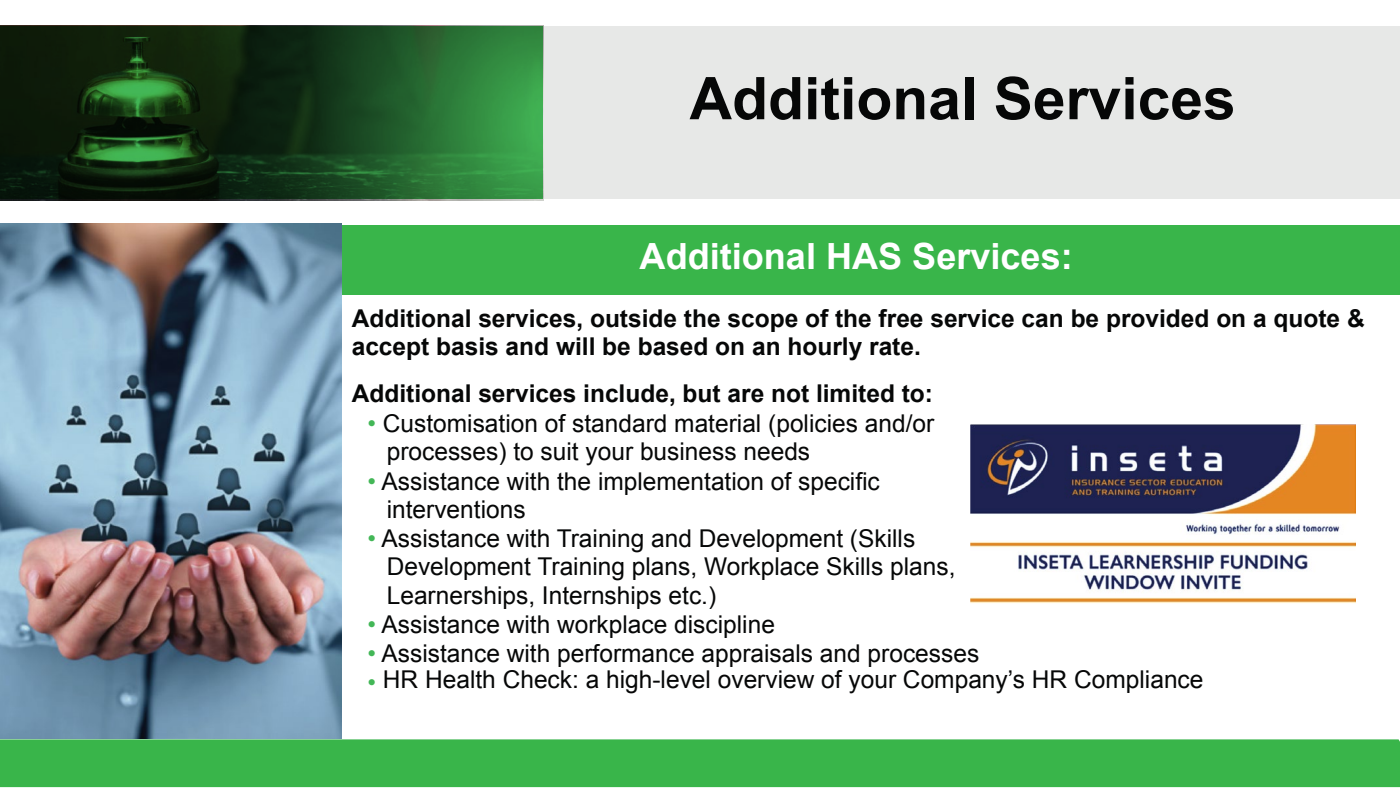
<style>
.page{position:relative;width:1400px;height:788px;background:#fff}
.page>*{position:absolute;margin:0;border:0;box-sizing:border-box;transform-origin:0 0}
.t1{font:700 58.89px "Arial";color:#060707}
.t2{font:700 36.05px "Arial";color:#fff}
.t3{font:24.5px/27.9px "Arial";color:#060707}
.t4{font:700 24.5px/27.9px "Arial";color:#060707}
.s1{color:#43b757}
</style>
<div class="page">
<div style="left:339px;top:225px;width:1061px;height:69px;background:#39b54a"></div>
<img style="left:0;top:223px;width:341px;height:515px">
<div style="left:543px;top:26px;width:857px;height:173px;background:#e7e8e7"></div>
<img style="left:0;top:26px;width:544px;height:174px">
<div style="left:0;top:739px;width:1400px;height:48px;background:#39b54a"></div>
<img style="left:971px;top:424px;width:384px;height:179px">
<h1 class="t1" style="left:690px;top:59px;width:548px">Additional Services</h1>
<h2 class="t2" style="left:640px;top:232px;width:435px">Additional HAS Services:</h2>
<p class="t4" style="left:352px;top:305px;width:1014px">Additional services, outside the scope of the free service can be provided on a quote &amp; accept basis and will be based on an hourly rate.</p>
<p class="t4" style="left:352px;top:380px;width:583px">Additional services include, but are not limited to:</p>
<p class="t3" style="left:387px;top:409px;width:549px;text-indent:-19px"><span class="s1">•</span> Customisation of standard material (policies and/or processes) to suit your business needs</p>
<p class="t3" style="left:387px;top:467px;width:495px;text-indent:-19px"><span class="s1">•</span> Assistance with the implementation of specific interventions</p>
<p class="t3" style="left:387px;top:524px;width:570px;line-height:28.4px;text-indent:-19px"><span class="s1">•</span> Assistance with Training and Development (Skills<br>Development Training plans, Workplace Skills plans,<br>Learnerships, Internships etc.)</p>
<p class="t3" style="left:368px;top:610px;width:409px"><span class="s1">•</span> Assistance with workplace discipline</p>
<p class="t3" style="left:368px;top:639px;width:613px"><span class="s1">•</span> Assistance with performance appraisals and processes</p>
<p class="t3" style="left:368px;top:666px;width:837px"><span class="s1">•</span> HR Health Check: a high-level overview of your Company’s HR Compliance</p>
</div>
